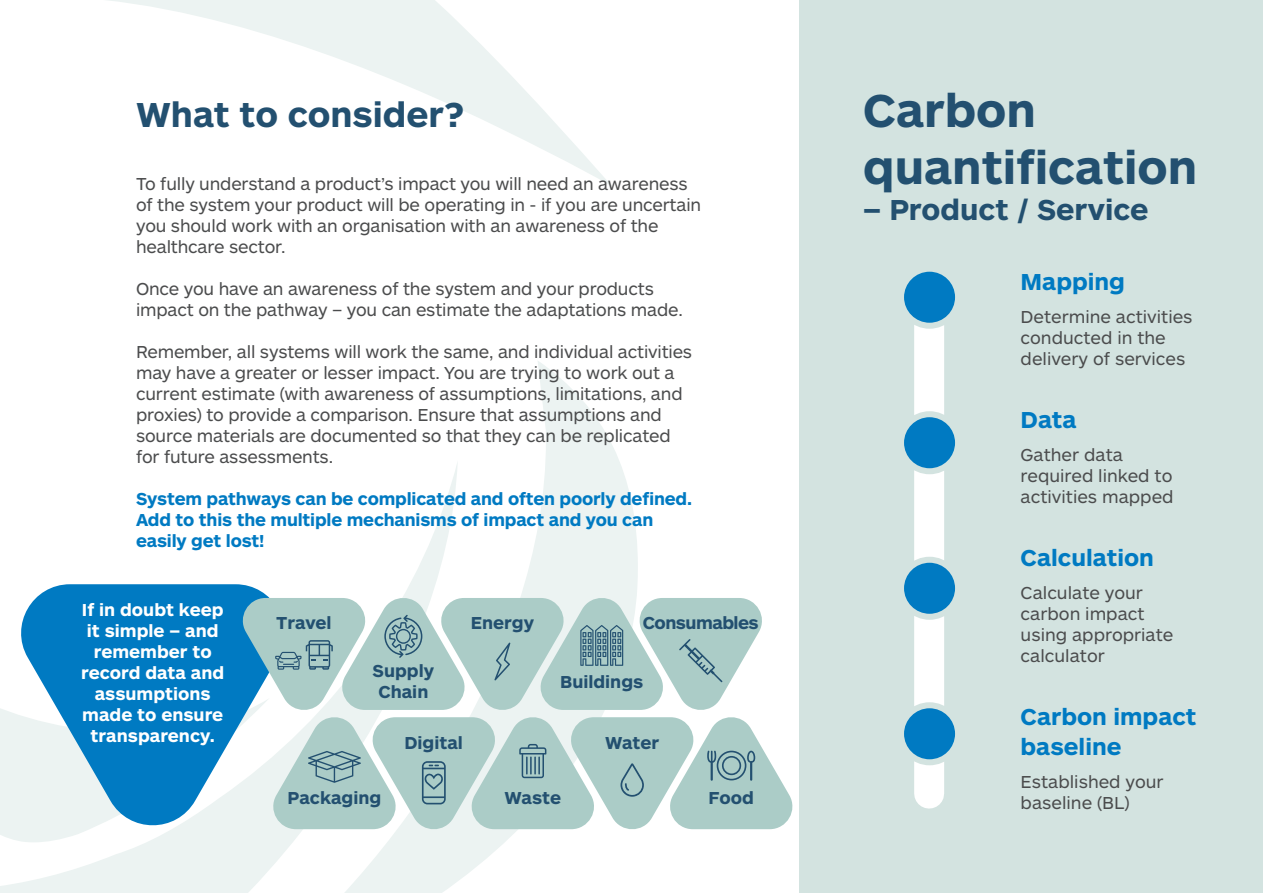
<style>
.page{position:relative;width:1263px;height:893px;background:#fff}
.page>*{position:absolute;margin:0;border:0;box-sizing:border-box;transform-origin:0 0}
.t1{font:700 48px/57.6px "ARS Maquette";color:#235070}
.t2{font:700 36px "ARS Maquette";color:#235070}
.t3{font:700 30px "ARS Maquette";color:#235070}
.t4{font:700 24px/30px "ARS Maquette";color:#007ac2}
.t5{font:18px/21px "ARS Maquette";letter-spacing:-.01em;color:#4b4c4d}
.t6{font:700 18px/21px "ARS Maquette";letter-spacing:-.01em;color:#007ac2}
.t7{font:700 18px/21px "ARS Maquette";color:#fff;text-align:center}
.t8{font:700 18px/21.6px "ARS Maquette";color:#235070;text-align:center}
.t9{font:700 18px "ARS Maquette";letter-spacing:-.03em;color:#235070}
</style>
<div class="page">
<svg style="left:458px;top:361px;width:180px;height:520px"></svg>
<svg style="left:108px;top:0;width:503px;height:185px"></svg>
<svg style="left:0;top:463px;width:458px;height:430px"></svg>
<svg style="left:0;top:463px;width:270px;height:379px"></svg>
<div style="left:799px;top:0;width:464px;height:893px;background:#d3e3e0"></div>
<div style="left:914px;top:285px;width:30px;height:509px;background:#fff"></div>
<div style="left:901px;top:269px;width:57px;height:57px;background:#007ac2;border-radius:50%"></div>
<div style="left:898px;top:266px;width:63px;height:63px;border:6px solid #d3e3e0;border-radius:50%"></div>
<div style="left:901px;top:414px;width:57px;height:57px;background:#007ac2;border-radius:50%"></div>
<div style="left:898px;top:411px;width:63px;height:63px;border:6px solid #d3e3e0;border-radius:50%"></div>
<div style="left:901px;top:560px;width:57px;height:57px;background:#007ac2;border-radius:50%"></div>
<div style="left:898px;top:557px;width:63px;height:63px;border:6px solid #d3e3e0;border-radius:50%"></div>
<div style="left:901px;top:705px;width:57px;height:57px;background:#007ac2;border-radius:50%"></div>
<div style="left:898px;top:702px;width:63px;height:63px;border:6px solid #d3e3e0;border-radius:50%"></div>
<svg style="left:9px;top:584px;width:288px;height:249px;background:#4ca1d2"></svg>
<svg style="left:237px;top:594px;width:556px;height:239px"></svg>
<p class="t2" style="left:136px;top:91px;width:330px">What to consider?</p>
<p class="t5" style="left:136px;top:172px;width:566px">To fully understand a product’s impact you will need an awareness of the system your product will be operating in - if you are uncertain you should work with an organisation with an awareness of the healthcare sector.</p>
<p class="t5" style="left:136px;top:277px;width:548px">Once you have an awareness of the system and your products impact on the pathway – you can estimate the adaptations made.</p>
<p class="t5" style="left:136px;top:340px;width:558px">Remember, all systems will work the same, and individual activities may have a greater or lesser impact. You are trying to work out a current estimate (with awareness of assumptions, limitations, and proxies) to provide a comparison. Ensure that assumptions and source materials are documented so that they can be replicated for future assessments.</p>
<p class="t6" style="left:136px;top:487px;width:557px">System pathways can be complicated and often poorly defined.<br>Add to this the multiple mechanisms of impact and you can easily get lost!</p>
<p class="t7" style="left:81px;top:598px;width:145px">If in doubt keep it simple – and remember to record data and assumptions made to ensure transparency.</p>
<p class="t8" style="left:276px;top:611px;width:57px">Travel</p>
<p class="t9" style="left:643px;top:611px;width:117px">Consumables</p>
<p class="t8" style="left:373px;top:659px;width:63px">Supply<br>Chain</p>
<p class="t8" style="left:471px;top:611px;width:65px">Energy</p>
<p class="t8" style="left:560px;top:670px;width:85px">Buildings</p>
<p class="t8" style="left:288px;top:786px;width:95px">Packaging</p>
<p class="t8" style="left:405px;top:731px;width:60px">Digital</p>
<p class="t8" style="left:605px;top:731px;width:56px">Water</p>
<p class="t8" style="left:504px;top:786px;width:58px">Waste</p>
<p class="t8" style="left:709px;top:786px;width:47px">Food</p>
<p class="t1" style="left:863px;top:79px;width:336px">Carbon quantification</p>
<p class="t3" style="left:863px;top:190px;width:287px">– Product / Service</p>
<p class="t4" style="left:1020px;top:265px;width:106px">Mapping</p>
<p class="t5" style="left:1020px;top:305px;width:173px">Determine activities conducted in the delivery of services</p>
<p class="t4" style="left:1020px;top:403px;width:57px">Data</p>
<p class="t5" style="left:1020px;top:443px;width:155px">Gather data required linked to activities mapped</p>
<p class="t4" style="left:1020px;top:541px;width:135px">Calculation</p>
<p class="t5" style="left:1020px;top:581px;width:154px">Calculate your carbon impact using appropriate calculator</p>
<p class="t4" style="left:1020px;top:700px;width:177px">Carbon impact baseline</p>
<p class="t5" style="left:1020px;top:770px;width:145px">Established your baseline (BL)</p>
</div>
